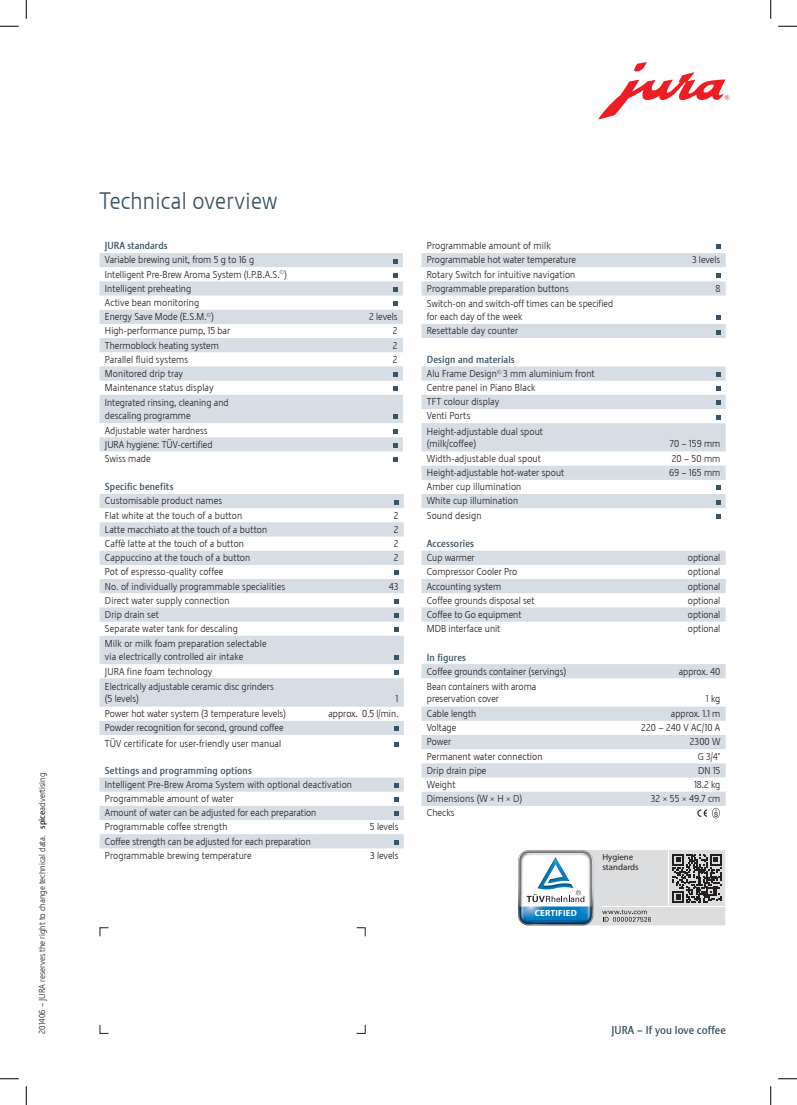
<style>
.page{position:relative;width:797px;height:1105px;background:#fff}
.page>*{position:absolute;margin:0;border:0;box-sizing:border-box;transform-origin:0 0}
.t1{font:23.75px "Stalemate LF Light";letter-spacing:.01em;color:#3a5362}
.t2{font:11.25px "Stalemate LF";letter-spacing:.01em;color:#3a5362}
.t3{font:10px/14.1px "Stalemate LF Light";letter-spacing:.005em;color:#231f20}
.t4{font:10px "Stalemate LF";letter-spacing:.01em;color:#3a5362}
.t5{font:8.88px/9.8px "Myriad";color:#231f20}
.t6{font:700 8.88px "Myriad";letter-spacing:.02em;color:#fff}
.t7{font:8.75px "Stalemate LF Light";color:#231f20}
.s1{font-family:"Stalemate LF"}
</style>
<div class="page">
<svg style="left:99px;top:927px;width:267px;height:107px"></svg>
<svg style="left:598px;top:62px;width:131px;height:57px"></svg>
<svg style="left:421px;top:245px;width:304px;height:93px"></svg>
<svg style="left:100px;top:253px;width:303px;height:198px;fill:#d6dde4"></svg>
<svg style="left:393px;top:259px;width:4px;height:4px"></svg>
<svg style="left:393px;top:273px;width:4px;height:5px"></svg>
<svg style="left:393px;top:287px;width:4px;height:5px"></svg>
<svg style="left:393px;top:301px;width:4px;height:5px"></svg>
<svg style="left:393px;top:372px;width:4px;height:5px"></svg>
<svg style="left:393px;top:386px;width:4px;height:5px"></svg>
<svg style="left:393px;top:414px;width:4px;height:5px"></svg>
<svg style="left:393px;top:429px;width:4px;height:5px"></svg>
<svg style="left:393px;top:443px;width:4px;height:5px"></svg>
<svg style="left:393px;top:457px;width:4px;height:5px"></svg>
<svg style="left:100px;top:494px;width:304px;height:241px;fill:#d6dde4"></svg>
<svg style="left:394px;top:500px;width:4px;height:4px"></svg>
<svg style="left:394px;top:571px;width:4px;height:4px"></svg>
<svg style="left:394px;top:599px;width:4px;height:5px"></svg>
<svg style="left:394px;top:613px;width:4px;height:5px"></svg>
<svg style="left:394px;top:627px;width:4px;height:5px"></svg>
<svg style="left:394px;top:655px;width:4px;height:5px"></svg>
<svg style="left:394px;top:670px;width:4px;height:4px"></svg>
<svg style="left:394px;top:726px;width:4px;height:5px"></svg>
<svg style="left:394px;top:742px;width:4px;height:4px"></svg>
<svg style="left:100px;top:777px;width:304px;height:71px"></svg>
<svg style="left:518px;top:850px;width:207px;height:76px"></svg>
<svg style="left:421px;top:366px;width:304px;height:142px;fill:#d6dde4"></svg>
<svg style="left:715px;top:372px;width:5px;height:5px"></svg>
<svg style="left:715px;top:386px;width:5px;height:5px"></svg>
<svg style="left:715px;top:400px;width:5px;height:5px"></svg>
<svg style="left:715px;top:415px;width:5px;height:4px"></svg>
<svg style="left:715px;top:486px;width:5px;height:4px"></svg>
<svg style="left:715px;top:500px;width:5px;height:4px"></svg>
<svg style="left:716px;top:514px;width:4px;height:5px"></svg>
<svg style="left:421px;top:664px;width:304px;height:142px"></svg>
<svg style="left:697px;top:808px;width:22px;height:10px"></svg>
<svg style="left:421px;top:551px;width:304px;height:71px"></svg>
<svg style="left:0;top:25px;width:19px;height:2px"></svg>
<svg style="left:778px;top:25px;width:19px;height:2px"></svg>
<svg style="left:0;top:1078px;width:19px;height:1px"></svg>
<svg style="left:778px;top:1078px;width:19px;height:1px"></svg>
<svg style="left:25px;top:0;width:2px;height:19px"></svg>
<svg style="left:25px;top:1086px;width:2px;height:19px"></svg>
<svg style="left:770px;top:0;width:1px;height:19px"></svg>
<svg style="left:770px;top:1086px;width:1px;height:19px"></svg>
<p class="t7" style="left:37px;top:1034px;width:263px;rotate:-90deg">201406 – JURA reserves the right to change technical data. <span class="s1">spice</span>advertising</p>
<h1 class="t1" style="left:100px;top:187px;width:179px">Technical overview</h1>
<p class="t4" style="left:105px;top:240px;width:64px">JURA standards</p>
<p class="t3" style="left:105px;top:253px;width:183px">Variable brewing unit, from 5 g to 16 g<br>Intelligent Pre-Brew Aroma System (I.P.B.A.S.<sup>©</sup>)<br>Intelligent preheating<br>Active bean monitoring<br>Energy Save Mode (E.S.M.<sup>©</sup>)</p>
<p class="t3" style="left:369px;top:310px;width:30px">2 levels</p>
<p class="t3" style="left:105px;top:324px;width:127px">High-performance pump, 15 bar</p>
<p class="t3" style="left:393px;top:324px;width:6px">2</p>
<p class="t3" style="left:105px;top:338px;width:115px">Thermoblock heating system</p>
<p class="t3" style="left:393px;top:338px;width:6px">2</p>
<p class="t3" style="left:105px;top:352px;width:85px">Parallel fluid systems</p>
<p class="t3" style="left:393px;top:352px;width:6px">2</p>
<p class="t3" style="left:105px;top:366px;width:110px">Monitored drip tray<br>Maintenance status display</p>
<p class="t3" style="left:105px;top:396px;width:125px;line-height:12.5px">Integrated rinsing, cleaning and descaling programme</p>
<p class="t3" style="left:105px;top:423px;width:109px">Adjustable water hardness<br>JURA hygiene: TÜV-certified<br>Swiss made</p>
<p class="t4" style="left:105px;top:481px;width:70px">Specific benefits</p>
<p class="t3" style="left:105px;top:494px;width:139px">Customisable product names<br>Flat white at the touch of a button</p>
<p class="t3" style="left:394px;top:508px;width:6px">2</p>
<p class="t3" style="left:105px;top:522px;width:164px">Latte macchiato at the touch of a button</p>
<p class="t3" style="left:394px;top:522px;width:6px">2</p>
<p class="t3" style="left:105px;top:536px;width:141px">Caffè latte at the touch of a button</p>
<p class="t3" style="left:394px;top:536px;width:6px">2</p>
<p class="t3" style="left:105px;top:550px;width:147px">Cappuccino at the touch of a button</p>
<p class="t3" style="left:394px;top:550px;width:6px">2</p>
<p class="t3" style="left:105px;top:565px;width:182px">Pot of espresso-quality coffee<br>No. of individually programmable specialities</p>
<p class="t3" style="left:389px;top:579px;width:11px">43</p>
<p class="t3" style="left:105px;top:593px;width:134px">Direct water supply connection<br>Drip drain set<br>Separate water tank for descaling</p>
<p class="t3" style="left:105px;top:637px;width:163px;line-height:12.5px">Milk or milk foam preparation selectable via electrically controlled air intake</p>
<p class="t3" style="left:105px;top:663px;width:170px;line-height:15.2px">JURA fine foam technology<br>Electrically adjustable ceramic disc grinders</p>
<p class="t3" style="left:105px;top:692px;width:35px">(5 levels)</p>
<p class="t3" style="left:395px;top:692px;width:4px">1</p>
<p class="t3" style="left:105px;top:706px;width:182px">Power hot water system (3 temperature levels)</p>
<p class="t3" style="left:328px;top:706px;width:72px">approx. 0.5 l/min.</p>
<p class="t3" style="left:105px;top:720px;width:180px;line-height:15.2px">Powder recognition for second, ground coffee<br>TÜV certificate for user-friendly user manual</p>
<p class="t4" style="left:105px;top:764px;width:148px">Settings and programming options</p>
<p class="t3" style="left:105px;top:777px;width:249px">Intelligent Pre-Brew Aroma System with optional deactivation Programmable amount of water<br>Amount of water can be adjusted for each preparation Programmable coffee strength</p>
<p class="t3" style="left:370px;top:820px;width:30px">5 levels</p>
<p class="t3" style="left:427px;top:239px;width:151px">Programmable amount of milk<br>Programmable hot water temperature</p>
<p class="t3" style="left:427px;top:267px;width:150px">Rotary Switch for intuitive navigation<br>Programmable preparation buttons</p>
<p class="t3" style="left:427px;top:297px;width:188px;line-height:12.5px">Switch-on and switch-off times can be specified for each day of the week</p>
<p class="t3" style="left:427px;top:324px;width:93px">Resettable day counter</p>
<p class="t4" style="left:427px;top:353px;width:89px">Design and materials</p>
<p class="t3" style="left:427px;top:366px;width:169px">Alu Frame Design<sup>©</sup> 3 mm aluminium front<br>Centre panel in Piano Black<br>TFT colour display<br>Venti Ports</p>
<p class="t3" style="left:427px;top:425px;width:118px;line-height:12.5px">Height-adjustable dual spout (milk/coffee)</p>
<p class="t3" style="left:692px;top:253px;width:30px">3 levels</p>
<p class="t3" style="left:715px;top:281px;width:7px">8</p>
<p class="t3" style="left:669px;top:436px;width:52px">70 – 159 mm</p>
<p class="t3" style="left:427px;top:451px;width:116px">Width-adjustable dual spout</p>
<p class="t3" style="left:672px;top:451px;width:50px">20 – 50 mm</p>
<p class="t3" style="left:427px;top:465px;width:139px">Height-adjustable hot-water spout</p>
<p class="t3" style="left:669px;top:465px;width:53px">69 – 165 mm</p>
<p class="t3" style="left:427px;top:480px;width:96px">Amber cup illumination<br>White cup illumination<br>Sound design</p>
<p class="t4" style="left:427px;top:538px;width:49px">Accessories</p>
<p class="t3" style="left:427px;top:550px;width:49px">Cup warmer</p>
<p class="t3" style="left:688px;top:550px;width:34px">optional</p>
<p class="t3" style="left:427px;top:565px;width:92px">Compressor Cooler Pro</p>
<p class="t3" style="left:688px;top:565px;width:34px">optional</p>
<p class="t3" style="left:427px;top:579px;width:76px">Accounting system</p>
<p class="t3" style="left:688px;top:579px;width:34px">optional</p>
<p class="t3" style="left:427px;top:593px;width:109px">Coffee grounds disposal set</p>
<p class="t3" style="left:688px;top:593px;width:34px">optional</p>
<p class="t3" style="left:427px;top:607px;width:96px">Coffee to Go equipment</p>
<p class="t3" style="left:688px;top:607px;width:34px">optional</p>
<p class="t3" style="left:427px;top:621px;width:75px">MDB interface unit</p>
<p class="t3" style="left:688px;top:621px;width:34px">optional</p>
<p class="t4" style="left:427px;top:651px;width:41px">In figures</p>
<p class="t3" style="left:427px;top:664px;width:141px">Coffee grounds container (servings)</p>
<p class="t3" style="left:678px;top:664px;width:43px">approx. 40</p>
<p class="t3" style="left:427px;top:680px;width:111px;line-height:12.5px">Bean containers with aroma preservation cover</p>
<p class="t3" style="left:706px;top:692px;width:16px">1 kg</p>
<p class="t3" style="left:427px;top:706px;width:51px">Cable length</p>
<p class="t3" style="left:671px;top:706px;width:51px">approx. 1.1 m</p>
<p class="t3" style="left:427px;top:721px;width:31px">Voltage</p>
<p class="t3" style="left:641px;top:721px;width:81px">220 – 240 V AC/10 A</p>
<p class="t3" style="left:427px;top:735px;width:26px">Power</p>
<p class="t3" style="left:690px;top:735px;width:32px">2300 W</p>
<p class="t3" style="left:427px;top:749px;width:117px">Permanent water connection</p>
<p class="t3" style="left:697px;top:749px;width:24px">G 3/4"</p>
<p class="t3" style="left:427px;top:763px;width:61px">Drip drain pipe</p>
<p class="t3" style="left:698px;top:763px;width:24px">DN 15</p>
<p class="t3" style="left:427px;top:777px;width:30px">Weight</p>
<p class="t3" style="left:694px;top:777px;width:28px">18.2 kg</p>
<p class="t3" style="left:427px;top:791px;width:97px">Dimensions (W × H × D)</p>
<p class="t3" style="left:651px;top:791px;width:71px">32 × 55 × 49.7 cm</p>
<p class="t3" style="left:427px;top:806px;width:29px">Checks</p>
<p class="t3" style="left:105px;top:834px;width:207px">Coffee strength can be adjusted for each preparation<br>Programmable brewing temperature</p>
<p class="t3" style="left:370px;top:848px;width:30px">3 levels</p>
<p class="t5" style="left:602px;top:852px;width:38px">Hygiene standards</p>
<p class="t6" style="left:534px;top:909px;width:44px">CERTIFIED</p>
<p class="t2" style="left:611px;top:1023px;width:116px">JURA – If you love coffee</p>
</div>
